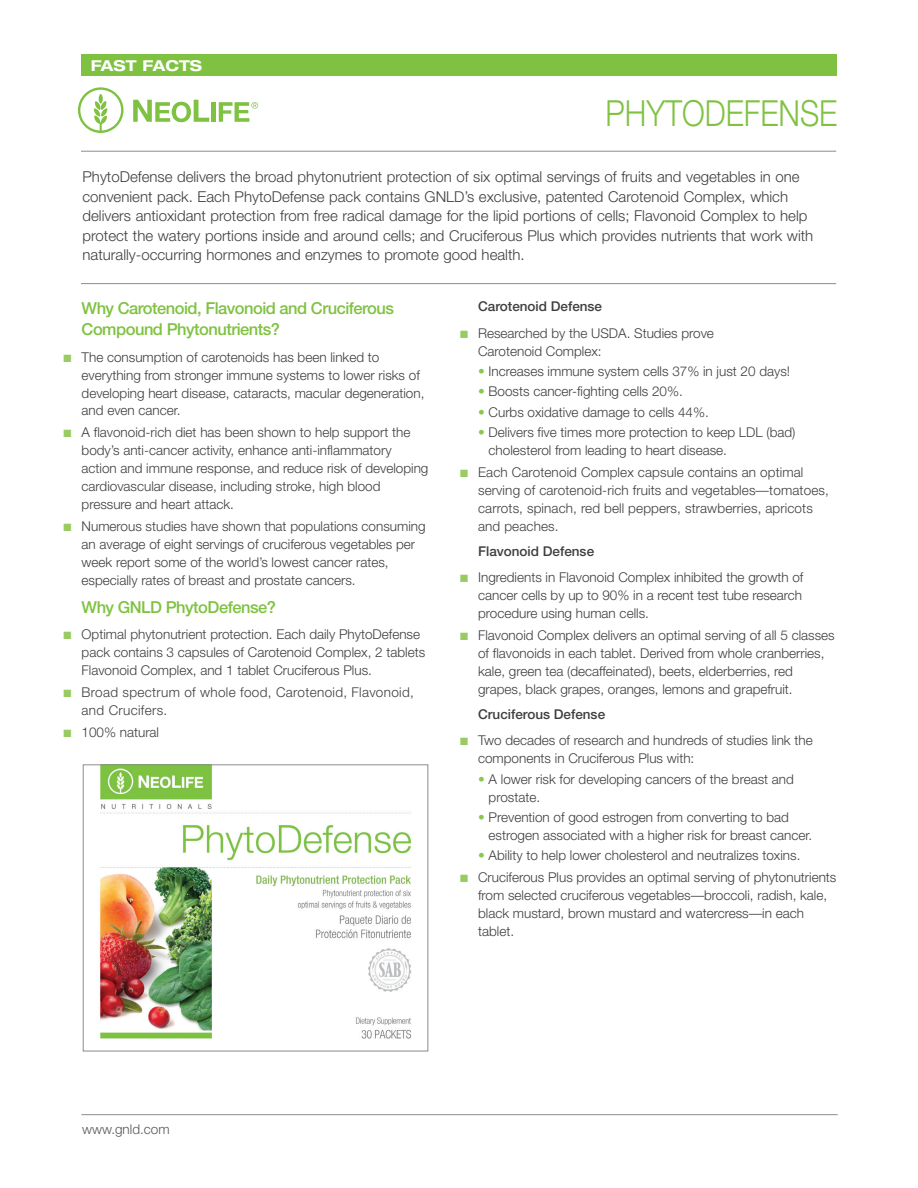
<style>
.page{position:relative;width:918px;height:1188px;background:#fff}
.page>*{position:absolute;margin:0;border:0;box-sizing:border-box;transform-origin:0 0}
.t1{font:300 36px "Helvetica Neue";color:#7fc241;scale:.85 1}
.t2{font:500 16.5px/21.6px "Helvetica Neue";letter-spacing:-.03em;color:#7fc241}
.t3{font:300 15px/19.5px "Helvetica Neue";color:#3e3e3f}
.t4{font:700 expanded 15px "Helvetica Neue";color:#fff}
.t5{font:300 13.5px/18px "Helvetica Neue";color:#3e3e3f}
.t6{font:300 13.5px/18px "Helvetica Neue";letter-spacing:.025em;color:#3e3e3f}
.t7{font:500 13.5px "Helvetica Neue";color:#3e3e3f}
.t8{font:300 13.5px "Helvetica Neue";color:#57585a}
.s1{color:#98cc63}
.s2{color:#8bc750}
</style>
<div class="page">
<div style="left:82px;top:54px;width:755px;height:22px;background:#7fc241"></div>
<hr style="left:81px;top:151px;width:755px;height:1px;background:#8a8c8f">
<hr style="left:81px;top:1114px;width:757px;height:1px;background:#8a8c8f">
<hr style="left:81px;top:283px;width:755px;height:1px;background:#8a8c8f">
<img style="left:100px;top:767px;width:312px;height:272px">
<div style="left:83px;top:765px;width:345px;height:286px;border:1px solid #8a8c8f"></div>
<svg style="left:78px;top:87px;width:46px;height:46px"></svg>
<svg style="left:133px;top:100px;width:76px;height:22px"></svg>
<hr style="left:211px;top:102px;width:4px;height:20px;background:#7fc241">
<svg style="left:219px;top:102px;width:39px;height:20px"></svg>
<p class="t4" style="left:91px;top:56px;width:113px">FAST FACTS</p>
<h1 class="t1" style="left:606px;top:91px;width:164px">PhytoDefense</h1>
<p class="t3" style="left:82px;top:167px;width:732px">PhytoDefense delivers the broad phytonutrient protection of six optimal servings of fruits and vegetables in one convenient pack. Each PhytoDefense pack contains GNLD’s exclusive, patented Carotenoid Complex, which delivers antioxidant protection from free radical damage for the lipid portions of cells; Flavonoid Complex to help protect the watery portions inside and around cells; and Cruciferous Plus which provides nutrients that work with naturally-occurring hormones and enzymes to promote good health.</p>
<p class="t2" style="left:82px;top:297px;width:314px">Why Carotenoid, Flavonoid and Cruciferous<br>Compound Phytonutrients?</p>
<p class="t5" style="left:82px;top:347px;width:344px;text-indent:-18px"><span class="s1">■</span> The consumption of carotenoids has been linked to everything from stronger immune systems to lower risks of developing heart disease, cataracts, macular degeneration, and even cancer.</p>
<p class="t5" style="left:82px;top:423px;width:348px;text-indent:-18px"><span class="s1">■</span> A flavonoid-rich diet has been shown to help support the body’s anti-cancer activity, enhance anti-inflammatory action and immune response, and reduce risk of developing cardiovascular disease, including stroke, high blood pressure and heart attack.</p>
<p class="t5" style="left:82px;top:517px;width:346px;text-indent:-18px"><span class="s1">■</span> Numerous studies have shown that populations consuming an average of eight servings of cruciferous vegetables per week report some of the world’s lowest cancer rates, especially rates of breast and prostate cancers.</p>
<p class="t2" style="left:82px;top:596px;width:196px">Why GNLD PhytoDefense?</p>
<p class="t5" style="left:82px;top:625px;width:345px;text-indent:-18px"><span class="s1">■</span> Optimal phytonutrient protection. Each daily PhytoDefense pack contains 3 capsules of Carotenoid Complex, 2 tablets<br>Flavonoid Complex, and 1 tablet Cruciferous Plus.</p>
<p class="t6" style="left:82px;top:683px;width:334px;text-indent:-18px"><span class="s1">■</span> Broad spectrum of whole food, Carotenoid, Flavonoid, and Crucifers.</p>
<p class="t5" style="left:64px;top:723px;width:97px"><span class="s1">■</span> 100% natural</p>
<p class="t7" style="left:478px;top:298px;width:126px">Carotenoid Defense</p>
<p class="t5" style="left:478px;top:323px;width:237px;text-indent:-18px"><span class="s1">■</span> Researched by the USDA. Studies prove<br>Carotenoid Complex:</p>
<p class="t5" style="left:478px;top:362px;width:314px"><span class="s2">•</span> Increases immune system cells 37% in just 20 days!</p>
<p class="t5" style="left:478px;top:382px;width:206px"><span class="s2">•</span> Boosts cancer-fighting cells 20%.</p>
<p class="t5" style="left:478px;top:403px;width:232px"><span class="s2">•</span> Curbs oxidative damage to cells 44%.</p>
<p class="t5" style="left:489px;top:423px;width:308px;text-indent:-11px"><span class="s2">•</span> Delivers five times more protection to keep LDL (bad) cholesterol from leading to heart disease.</p>
<p class="t5" style="left:478px;top:463px;width:352px;text-indent:-18px"><span class="s1">■</span> Each Carotenoid Complex capsule contains an optimal serving of carotenoid-rich fruits and vegetables—tomatoes, carrots, spinach, red bell peppers, strawberries, apricots and peaches.</p>
<p class="t7" style="left:478px;top:543px;width:118px">Flavonoid Defense</p>
<p class="t5" style="left:478px;top:568px;width:327px;text-align:justify;text-indent:-18px"><span class="s1">■</span> Ingredients in Flavonoid Complex inhibited the growth of cancer cells by up to 90% in a recent test tube research procedure using human cells.</p>
<p class="t5" style="left:478px;top:626px;width:358px;text-indent:-18px"><span class="s1">■</span> Flavonoid Complex delivers an optimal serving of all 5 classes of flavonoids in each tablet. Derived from whole cranberries, kale, green tea (decaffeinated), beets, elderberries, red grapes, black grapes, oranges, lemons and grapefruit.</p>
<p class="t7" style="left:478px;top:706px;width:129px">Cruciferous Defense</p>
<p class="t5" style="left:478px;top:731px;width:336px;text-indent:-18px"><span class="s1">■</span> Two decades of research and hundreds of studies link the components in Cruciferous Plus with:</p>
<p class="t5" style="left:489px;top:769px;width:307px;text-indent:-11px"><span class="s2">•</span> A lower risk for developing cancers of the breast and prostate.</p>
<p class="t5" style="left:489px;top:808px;width:325px;text-indent:-11px"><span class="s2">•</span> Prevention of good estrogen from converting to bad estrogen associated with a higher risk for breast cancer.</p>
<p class="t5" style="left:478px;top:846px;width:324px"><span class="s2">•</span> Ability to help lower cholesterol and neutralizes toxins.</p>
<p class="t5" style="left:478px;top:868px;width:360px;text-indent:-18px"><span class="s1">■</span> Cruciferous Plus provides an optimal serving of phytonutrients from selected cruciferous vegetables—broccoli, radish, kale, black mustard, brown mustard and watercress—in each tablet.</p>
<p class="t8" style="left:82px;top:1121px;width:89px">www.gnld.com</p>
</div>
